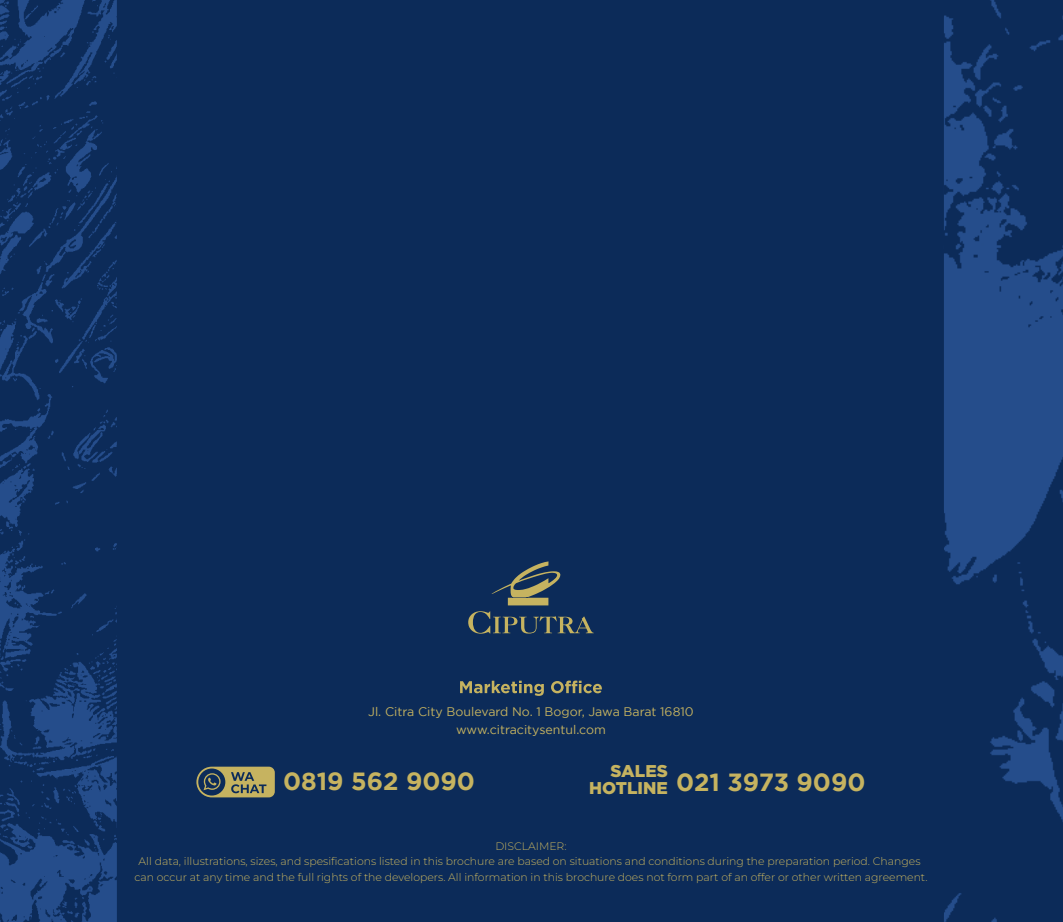
<style>
.page{position:relative;width:1063px;height:922px;background:#fff}
.page>*{position:absolute;margin:0;border:0;box-sizing:border-box;transform-origin:0 0}
.t1{font:700 24.75px "Gotham";color:#c6b360}
.t2{font:900 17px "Gotham";color:#c6b360}
.t3{font:12.38px/17.6px "Gotham";color:#c6b360;text-align:center}
.t4{font:300 10.88px/15.5px "Montserrat";color:#c6b360;text-align:center}
</style>
<div class="page">
<div style="left:0;top:0;width:1062px;height:921px;background:#0c2b59"></div>
<svg style="left:468px;top:561px;width:126px;height:72px"></svg>
<svg style="left:460px;top:680px;width:142px;height:15px"></svg>
<svg style="left:196px;top:766px;width:79px;height:31px"></svg>
<img style="left:944px;top:0;width:119px;height:921px">
<img style="left:0;top:0;width:117px;height:921px">
<p class="t3" style="left:368px;top:702px;width:327px">Jl. Citra City Boulevard No. 1 Bogor, Jawa Barat 16810 www.citracitysentul.com</p>
<h1 class="t1" style="left:283px;top:767px;width:193px">0819 562 9090</h1>
<h2 class="t2" style="left:610px;top:760px;width:59px">SALES</h2>
<h1 class="t1" style="left:589px;top:767px;width:278px"><sub>HOTLINE</sub> 021 3973 9090</h1>
<p class="t4" style="left:134px;top:837px;width:795px">DISCLAIMER:<br>All data, illustrations, sizes, and spesifications listed in this brochure are based on situations and conditions during the preparation period. Changes can occur at any time and the full rights of the developers. All information in this brochure does not form part of an offer or other written agreement.</p>
</div>
